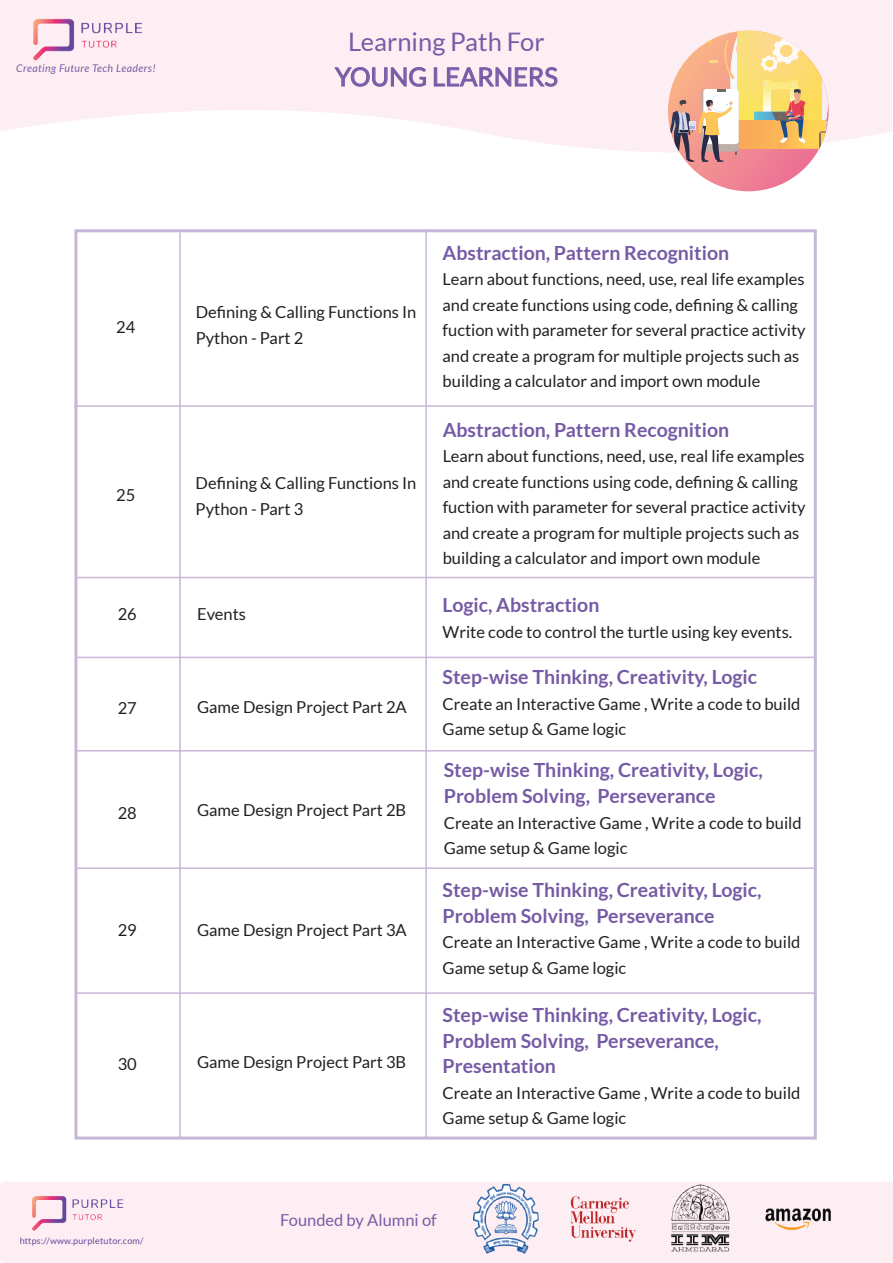
<style>
.page{position:relative;width:893px;height:1263px;background:#fff}
.page>*{position:absolute;margin:0;border:0;box-sizing:border-box;transform-origin:0 0}
.t1{font:25.5px "Lato";color:#775ca6}
.t2{font:700 19.5px/25.5px "Lato";color:#755aa5}
.t3{font:16.5px/25.5px "Lato";color:#231f20}
.t4{font:16.5px "Lato";color:#775ca6}
.t5{font:italic 10.65px "Lato";letter-spacing:.04em;color:#775ca6}
.t6{font:9px "Lato";letter-spacing:.025em;color:#65489d}
</style>
<div class="page">
<svg style="left:0;top:0;width:892px;height:152px;fill:#fdeef3"></svg>
<svg style="left:668px;top:31px;width:161px;height:160px;background:#ee8093"></svg>
<svg style="left:668px;top:7px;width:212px;height:158px;background:#f1d3ba"></svg>
<svg style="left:335px;top:67px;width:91px;height:20px;background:#dac7de"></svg>
<svg style="left:434px;top:67px;width:124px;height:23px;background:#dac8df"></svg>
<img style="left:26px;top:2px;width:129px;height:72px">
<div style="left:0;top:1182px;width:893px;height:81px;background:#fdeef3;border-radius:4px"></div>
<img style="left:32px;top:1196px;width:92px;height:35px">
<img style="left:474px;top:1184px;width:357px;height:70px">
<hr style="left:74px;top:405px;width:740px;height:2px;background:#c6b6d8">
<hr style="left:77px;top:577px;width:740px;height:1px;background:#c6b6d8">
<hr style="left:77px;top:657px;width:740px;height:1px;background:#c6b6d8">
<hr style="left:77px;top:750px;width:740px;height:1px;background:#c6b6d8">
<hr style="left:77px;top:867px;width:740px;height:2px;background:#c6b6d8">
<hr style="left:77px;top:992px;width:740px;height:2px;background:#c6b6d8">
<hr style="left:425px;top:229px;width:2px;height:909px;background:#c6b6d8">
<hr style="left:179px;top:232px;width:2px;height:906px;background:#c6b6d8">
<h1 class="t1" style="left:348px;top:28px;width:198px">Learning Path For</h1>
<p class="t5" style="left:16px;top:62px;width:141px">Creating Future Tech Leaders!</p>
<h1 class="t1" style="left:335px;top:63px;width:224px">YOUNG LEARNERS</h1>
<p class="t3" style="left:116px;top:314px;width:21px">24</p>
<p class="t3" style="left:116px;top:482px;width:21px">25</p>
<p class="t3" style="left:196px;top:299px;width:222px">Defining &amp; Calling Functions In<br>Python - Part 2</p>
<p class="t3" style="left:196px;top:470px;width:222px">Defining &amp; Calling Functions In<br>Python - Part 3</p>
<p class="t3" style="left:118px;top:601px;width:21px">26</p>
<p class="t3" style="left:197px;top:601px;width:50px">Events</p>
<p class="t3" style="left:118px;top:695px;width:21px">27</p>
<p class="t3" style="left:197px;top:694px;width:211px">Game Design Project Part 2A</p>
<p class="t3" style="left:118px;top:801px;width:21px">28</p>
<p class="t3" style="left:197px;top:798px;width:211px">Game Design Project Part 2B</p>
<p class="t3" style="left:118px;top:917px;width:21px">29</p>
<p class="t3" style="left:197px;top:917px;width:211px">Game Design Project Part 3A</p>
<p class="t3" style="left:118px;top:1051px;width:21px">30</p>
<p class="t3" style="left:197px;top:1050px;width:211px">Game Design Project Part 3B</p>
<p class="t2" style="left:443px;top:240px;width:288px">Abstraction, Pattern Recognition</p>
<p class="t3" style="left:443px;top:266px;width:365px">Learn about functions, need, use, real life examples and create functions using code, defining &amp; calling fuction with parameter for several practice activity and create a program for multiple projects such as building a calculator and import own module</p>
<p class="t2" style="left:443px;top:417px;width:288px">Abstraction, Pattern Recognition</p>
<p class="t3" style="left:443px;top:443px;width:365px">Learn about functions, need, use, real life examples and create functions using code, defining &amp; calling fuction with parameter for several practice activity and create a program for multiple projects such as building a calculator and import own module</p>
<p class="t2" style="left:443px;top:592px;width:158px">Logic, Abstraction</p>
<p class="t3" style="left:443px;top:619px;width:351px">Write code to control the turtle using key events.</p>
<p class="t2" style="left:443px;top:664px;width:316px">Step-wise Thinking, Creativity, Logic</p>
<p class="t3" style="left:443px;top:691px;width:359px">Create an Interactive Game , Write a code to build<br>Game setup &amp; Game logic</p>
<p class="t2" style="left:444px;top:757px;width:320px">Step-wise Thinking, Creativity, Logic,<br>Problem Solving, Perseverance</p>
<p class="t3" style="left:444px;top:810px;width:359px">Create an Interactive Game , Write a code to build<br>Game setup &amp; Game logic</p>
<p class="t2" style="left:443px;top:877px;width:320px">Step-wise Thinking, Creativity, Logic,<br>Problem Solving, Perseverance</p>
<p class="t3" style="left:443px;top:929px;width:359px">Create an Interactive Game , Write a code to build<br>Game setup &amp; Game logic</p>
<p class="t2" style="left:443px;top:1002px;width:320px">Step-wise Thinking, Creativity, Logic,<br>Problem Solving, Perseverance,<br>Presentation</p>
<p class="t3" style="left:443px;top:1080px;width:359px">Create an Interactive Game , Write a code to build<br>Game setup &amp; Game logic</p>
<p class="t6" style="left:19px;top:1236px;width:126px">https://www.purpletutor.com/</p>
<p class="t4" style="left:280px;top:1211px;width:158px">Founded by Alumni of</p>
</div>
